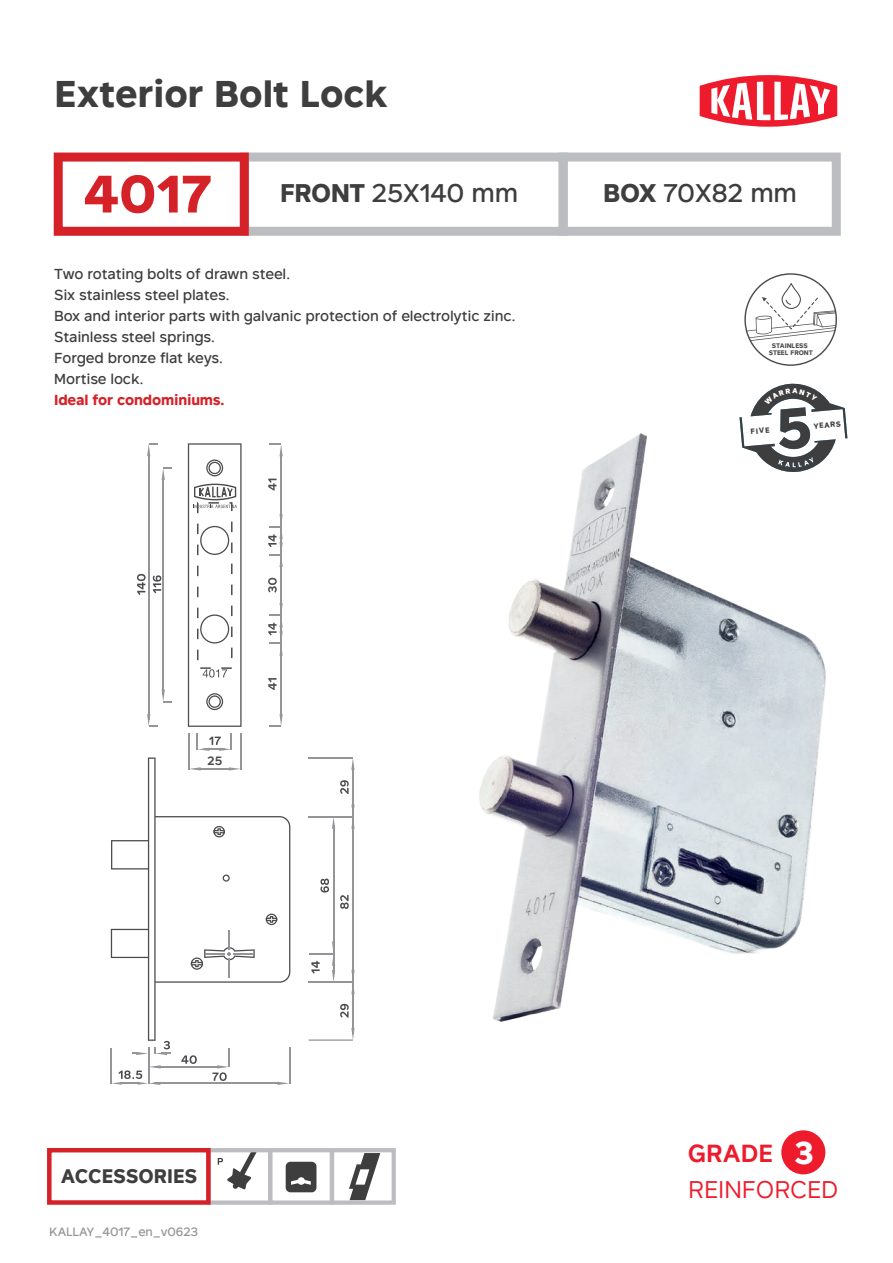
<style>
.page{position:relative;width:893px;height:1263px;background:#fff}
.page>*{position:absolute;margin:0;border:0;box-sizing:border-box;transform-origin:0 0}
.t1{font:700 52.5px "Rutan";color:#d52229}
.t2{font:700 37.05px "Rutan";color:#3e3e3f}
.t3{font:500 25.5px "Rutan";letter-spacing:-.01em;color:#3e3e3f}
.t4{font:600 24.6px "Rutan";color:#ee1b2c}
.t5{font:24px "Rutan";color:#ee1b2c}
.t6{font:700 19.5px "Rutan";color:#3e3e3f}
.t7{font:500 14.4px/21px "Rutan";letter-spacing:-.01em;color:#3e3e3f}
.t8{font:700 14.4px "Rutan";letter-spacing:-.01em;color:#d52229}
.t9{font:500 12px "Rutan";letter-spacing:-.01em;color:#939598}
.t10{font:600 12px "Rutan";color:#4b4c4d}
.t11{font:700 7.5px "Rutan";color:#3e3e3f}
.t12{font:700 6.6px/7.1px "Rutan";color:#4b4c4d;text-align:center}
.s1{font-weight:700}
.s2{font-weight:700;font-size:31.5px;color:#fff}
</style>
<div class="page">
<svg style="left:211px;top:1148px;width:185px;height:57px"></svg>
<div style="left:240px;top:153px;width:328px;height:83px;border:9px solid #bcbdc0"></div>
<div style="left:559px;top:153px;width:282px;height:83px;border:9px solid #bcbdc0"></div>
<div style="left:54px;top:153px;width:195px;height:83px;border:9px solid #d52229"></div>
<div style="left:47px;top:1148px;width:164px;height:57px;border:4px solid #d52229"></div>
<svg style="left:744px;top:273px;width:93px;height:93px"></svg>
<svg style="left:188px;top:443px;width:54px;height:284px"></svg>
<svg style="left:137px;top:574px;width:9px;height:21px"></svg>
<hr style="left:148px;top:455px;width:1px;height:265px;background:#939598">
<svg style="left:147px;top:443px;width:11px;height:13px"></svg>
<svg style="left:147px;top:714px;width:11px;height:13px"></svg>
<svg style="left:153px;top:575px;width:8px;height:18px"></svg>
<svg style="left:268px;top:678px;width:9px;height:12px"></svg>
<svg style="left:268px;top:479px;width:9px;height:11px"></svg>
<svg style="left:268px;top:578px;width:9px;height:15px"></svg>
<hr style="left:163px;top:478px;width:1px;height:217px;background:#939598">
<svg style="left:162px;top:467px;width:10px;height:13px"></svg>
<svg style="left:162px;top:689px;width:10px;height:13px"></svg>
<hr style="left:281px;top:454px;width:1px;height:262px;background:#939598">
<svg style="left:269px;top:714px;width:14px;height:13px"></svg>
<svg style="left:268px;top:603px;width:15px;height:53px"></svg>
<svg style="left:268px;top:514px;width:15px;height:53px"></svg>
<svg style="left:269px;top:443px;width:14px;height:13px"></svg>
<svg style="left:340px;top:780px;width:9px;height:14px"></svg>
<svg style="left:340px;top:1004px;width:9px;height:13px"></svg>
<svg style="left:340px;top:895px;width:9px;height:14px"></svg>
<svg style="left:320px;top:878px;width:9px;height:14px"></svg>
<hr style="left:309px;top:757px;width:44px;height:1px;background:#939598">
<hr style="left:309px;top:1039px;width:44px;height:2px;background:#939598">
<hr style="left:333px;top:825px;width:1px;height:148px;background:#939598">
<svg style="left:332px;top:817px;width:3px;height:12px"></svg>
<svg style="left:351px;top:804px;width:4px;height:25px"></svg>
<hr style="left:352px;top:768px;width:2px;height:266px;background:#939598">
<svg style="left:351px;top:758px;width:4px;height:12px"></svg>
<svg style="left:351px;top:1028px;width:4px;height:12px"></svg>
<hr style="left:308px;top:816px;width:45px;height:1px;background:#939598">
<svg style="left:309px;top:941px;width:26px;height:40px"></svg>
<svg style="left:351px;top:970px;width:4px;height:24px"></svg>
<hr style="left:309px;top:981px;width:44px;height:2px;background:#939598">
<svg style="left:197px;top:733px;width:35px;height:18px"></svg>
<hr style="left:188px;top:733px;width:1px;height:36px;background:#939598">
<hr style="left:240px;top:733px;width:2px;height:36px;background:#939598">
<svg style="left:111px;top:757px;width:179px;height:328px"></svg>
<div style="left:197px;top:502px;width:36px;height:167px;border:2px dashed #4e4d54"></div>
<img style="left:479px;top:433px;width:369px;height:589px">
<div style="left:781px;top:1130px;width:44px;height:44px;background:#ee1b2c;border-radius:50%"></div>
<svg style="left:699px;top:75px;width:139px;height:52px"></svg>
<svg style="left:739px;top:383px;width:108px;height:90px"></svg>
<h2 class="t2" style="left:55px;top:63px;width:335px">Exterior Bolt Lock</h2>
<h1 class="t1" style="left:84px;top:151px;width:130px">4017</h1>
<h3 class="t3" style="left:280px;top:172px;width:239px"><span class="s1">FRONT</span> 25X140 mm</h3>
<h3 class="t3" style="left:603px;top:172px;width:195px"><span class="s1">BOX</span> 70X82 mm</h3>
<p class="t7" style="left:54px;top:262px;width:463px">Two rotating bolts of drawn steel.<br>Six stainless steel plates.<br>Box and interior parts with galvanic protection of electrolytic zinc.<br>Stainless steel springs.<br>Forged bronze flat keys.<br>Mortise lock.</p>
<p class="t8" style="left:54px;top:388px;width:172px">Ideal for condominiums.</p>
<p class="t10" style="left:207px;top:751px;width:17px">25</p>
<h3 class="t6" style="left:61px;top:1160px;width:138px">ACCESSORIES</h3>
<p class="t9" style="left:49px;top:1222px;width:150px">KALLAY_4017_en_v0623</p>
<p class="t12" style="left:769px;top:342px;width:46px">STAINLESS<br>STEEL FRONT</p>
<p class="t11" style="left:750px;top:425px;width:21px;rotate:-5deg">FIVE</p>
<p class="t11" style="left:813px;top:420px;width:29px;rotate:-5deg">YEARS</p>
<h3 class="t4" style="left:688px;top:1133px;width:127px">GRADE <span class="s2">3</span></h3>
<h3 class="t5" style="left:688px;top:1171px;width:152px">REINFORCED</h3>
</div>
